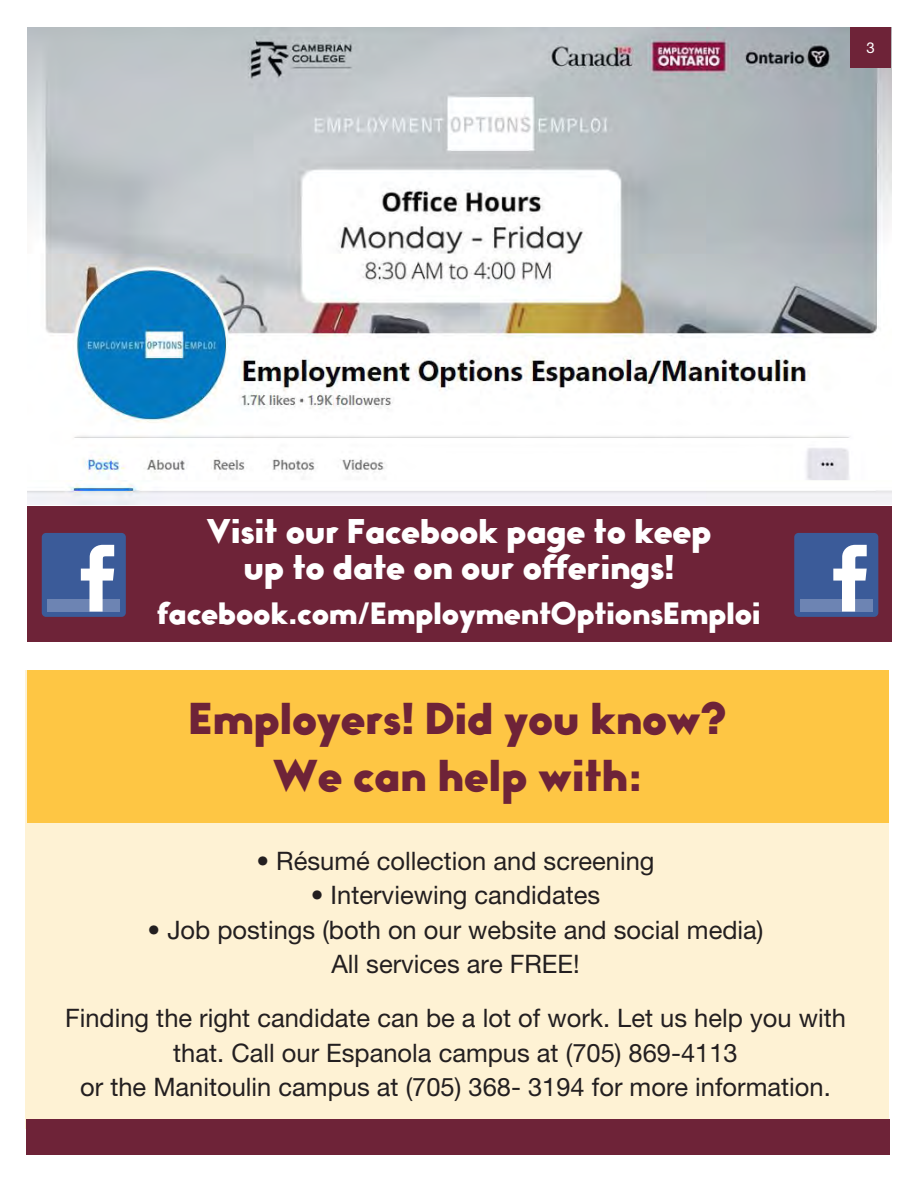
<style>
.page{position:relative;width:918px;height:1188px;background:#fff}
.page>*{position:absolute;margin:0;border:0;box-sizing:border-box;transform-origin:0 0}
.t1{font:900 39px/57px "Bambino";letter-spacing:-.01em;color:#6e2338;text-align:center;scale:1.04 1}
.t2{font:900 30px/36px "Bambino";letter-spacing:-.01em;color:#fff;text-align:center;scale:1.04 1}
.t3{font:900 27px "Bambino";letter-spacing:-.01em;color:#fff;scale:1.04 1}
.t4{font:25.5px/34.5px "Helvetica Neue LT Std";color:#231f20;text-align:center}
.t5{font:15px "Helvetica Neue LT Std";color:#fff}
</style>
<div class="page">
<img style="left:27px;top:27px;width:864px;height:477px">
<div style="left:850px;top:27px;width:41px;height:41px;background:#6e2338"></div>
<div style="left:27px;top:506px;width:864px;height:136px;background:#6e2338"></div>
<div style="left:42px;top:533px;width:84px;height:84px;background:#3b5b99;border-radius:4px"></div>
<div style="left:48px;top:599px;width:72px;height:13px;background:#6d84b3"></div>
<svg style="left:81px;top:545px;width:33px;height:67px"></svg>
<div style="left:794px;top:533px;width:84px;height:84px;background:#3b5b99;border-radius:4px"></div>
<div style="left:800px;top:599px;width:72px;height:13px;background:#6d84b3"></div>
<svg style="left:833px;top:545px;width:34px;height:67px"></svg>
<div style="left:26px;top:670px;width:864px;height:460px;background:#fef2d4"></div>
<div style="left:26px;top:1119px;width:864px;height:36px;background:#6e2338"></div>
<div style="left:27px;top:670px;width:862px;height:153px;background:#fec644"></div>
<p class="t5" style="left:867px;top:38px;width:10px">3</p>
<p class="t2" style="left:206px;top:515px;width:487px">Visit our Facebook page to keep up to date on our offerings!</p>
<p class="t3" style="left:157px;top:599px;width:582px">facebook.com/EmploymentOptionsEmploi</p>
<h1 class="t1" style="left:189px;top:692px;width:519px">Employers! Did you know?<br>We can help with:</h1>
<p class="t4" style="left:256px;top:843px;width:400px">• Résumé collection and screening</p>
<p class="t4" style="left:311px;top:878px;width:291px">• Interviewing candidates</p>
<p class="t4" style="left:148px;top:912px;width:617px">• Job postings (both on our website and social media)<br>All services are FREE!</p>
<p class="t4" style="left:65px;top:1001px;width:782px">Finding the right candidate can be a lot of work. Let us help you with that. Call our Espanola campus at (705) 869-4113<br>or the Manitoulin campus at (705) 368- 3194 for more information.</p>
</div>
